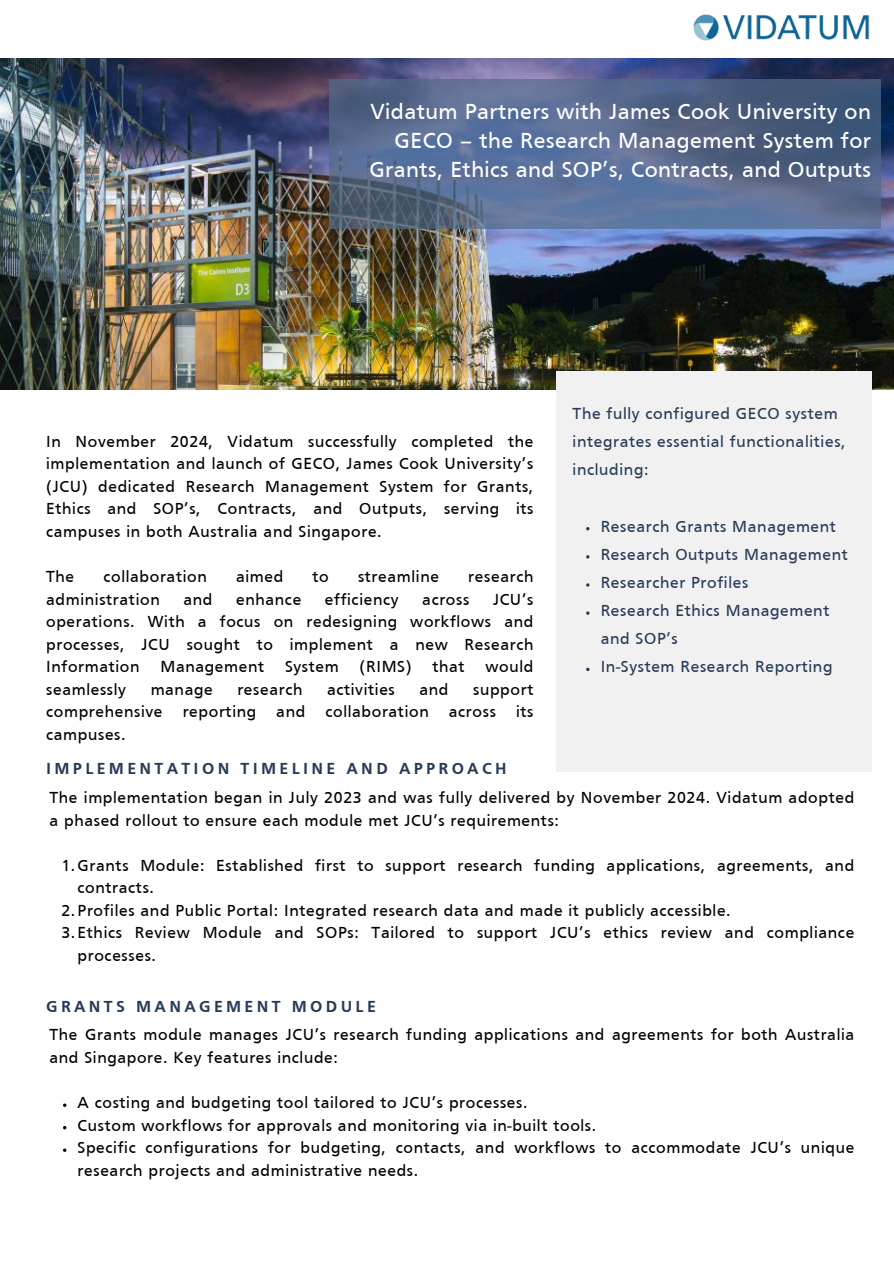
<style>
.page{position:relative;width:894px;height:1264px;background:#fff}
.page>*{position:absolute;margin:0;border:0;box-sizing:border-box;transform-origin:0 0}
.t1{font:22.5px/29.2px "Frutiger";letter-spacing:.02em;color:#fff;text-align:right}
.t2{font:16.5px/22.5px "Frutiger";letter-spacing:.04em;color:#000}
.t3{font:16.5px/28.2px "Frutiger";letter-spacing:.04em;color:#263b57}
.t4{font:700 16.5px "Frutiger";letter-spacing:.2em;color:#263b57}
</style>
<div class="page">
<img style="left:0;top:59px;width:893px;height:331px">
<div style="left:556px;top:371px;width:315px;height:400px;background:#f1f1f1"></div>
<svg style="left:329px;top:79px;width:551px;height:149px;background:#55698d"></svg>
<img style="left:693px;top:14px;width:177px;height:27px">
<svg style="left:586px;top:611px;width:3px;height:4px"></svg>
<p class="t1" style="left:369px;top:99px;width:503px">Vidatum Partners with James Cook University on<br>GECO – the Research Management System for<br>Grants, Ethics and SOP’s, Contracts, and Outputs</p>
<p class="t2" style="left:46px;top:431px;width:488px;text-align:justify">In November 2024, Vidatum successfully completed the implementation and launch of GECO, James Cook University’s (JCU) dedicated Research Management System for Grants, Ethics and SOP’s, Contracts, and Outputs, serving its campuses in both Australia and Singapore.</p>
<p class="t2" style="left:46px;top:566px;width:29px">The</p>
<p class="t2" style="left:103px;top:566px;width:105px">collaboration</p>
<p class="t2" style="left:236px;top:566px;width:49px">aimed</p>
<p class="t2" style="left:312px;top:566px;width:18px">to</p>
<p class="t2" style="left:358px;top:566px;width:82px">streamline</p>
<p class="t2" style="left:468px;top:566px;width:67px">research</p>
<p class="t2" style="left:46px;top:589px;width:115px">administration</p>
<p class="t2" style="left:183px;top:589px;width:31px">and</p>
<p class="t2" style="left:236px;top:589px;width:67px">enhance</p>
<p class="t2" style="left:325px;top:589px;width:75px">efficiency</p>
<p class="t2" style="left:422px;top:589px;width:48px">across</p>
<p class="t2" style="left:46px;top:589px;width:488px;text-align:justify;text-indent:446px">JCU’s operations. With a focus on redesigning workflows and processes, JCU sought to implement a new Research Information</p>
<p class="t2" style="left:160px;top:656px;width:105px">Management</p>
<p class="t2" style="left:285px;top:656px;width:55px">System</p>
<p class="t2" style="left:359px;top:656px;width:53px">(RIMS)</p>
<p class="t2" style="left:432px;top:656px;width:34px">that</p>
<p class="t2" style="left:485px;top:656px;width:49px">would</p>
<p class="t3" style="left:572px;top:401px;width:274px">The fully configured GECO system integrates essential functionalities, including:</p>
<p class="t3" style="left:600px;top:513px;width:237px">Research Grants Management</p>
<h1 class="t3" style="left:600px;top:541px;width:248px">Research Outputs Management</h1>
<p class="t3" style="left:600px;top:569px;width:149px">Researcher Profiles</p>
<p class="t3" style="left:600px;top:597px;width:230px">Research Ethics Management and SOP’s</p>
<p class="t3" style="left:600px;top:654px;width:233px">In-System Research Reporting</p>
<p class="t2" style="left:46px;top:679px;width:81px">seamlessly</p>
<p class="t2" style="left:151px;top:679px;width:63px">manage</p>
<p class="t2" style="left:237px;top:679px;width:67px">research</p>
<p class="t2" style="left:327px;top:679px;width:69px">activities</p>
<p class="t2" style="left:419px;top:679px;width:31px">and</p>
<p class="t2" style="left:46px;top:679px;width:488px;text-align:justify;text-indent:427px">support comprehensive reporting and collaboration across its campuses.</p>
<p class="t4" style="left:46px;top:762px;width:462px">IMPLEMENTATION TIMELINE AND APPROACH</p>
<p class="t2" style="left:49px;top:787px;width:806px">The implementation began in July 2023 and was fully delivered by November 2024. Vidatum adopted a phased rollout to ensure each module met JCU’s requirements:</p>
<h2 class="t2" style="left:78px;top:855px;width:778px;text-indent:-16px">1.Grants Module: Established first to support research funding applications, agreements, and contracts.</h2>
<p class="t2" style="left:61px;top:900px;width:670px">2.Profiles and Public Portal: Integrated research data and made it publicly accessible.</p>
<p class="t2" style="left:78px;top:922px;width:778px;text-indent:-16px">3.Ethics Review Module and SOPs: Tailored to support JCU’s ethics review and compliance processes.</p>
<p class="t4" style="left:46px;top:999px;width:331px">GRANTS MANAGEMENT MODULE</p>
<p class="t2" style="left:49px;top:1025px;width:806px">The Grants module manages JCU’s research funding applications and agreements for both Australia and Singapore. Key features include:</p>
<h2 class="t2" style="left:78px;top:1092px;width:451px">A costing and budgeting tool tailored to JCU’s processes.</h2>
<p class="t2" style="left:78px;top:1115px;width:520px">Custom workflows for approvals and monitoring via in-built tools.</p>
<p class="t2" style="left:78px;top:1137px;width:778px">Specific configurations for budgeting, contacts, and workflows to accommodate JCU’s unique research projects and administrative needs.</p>
</div>
